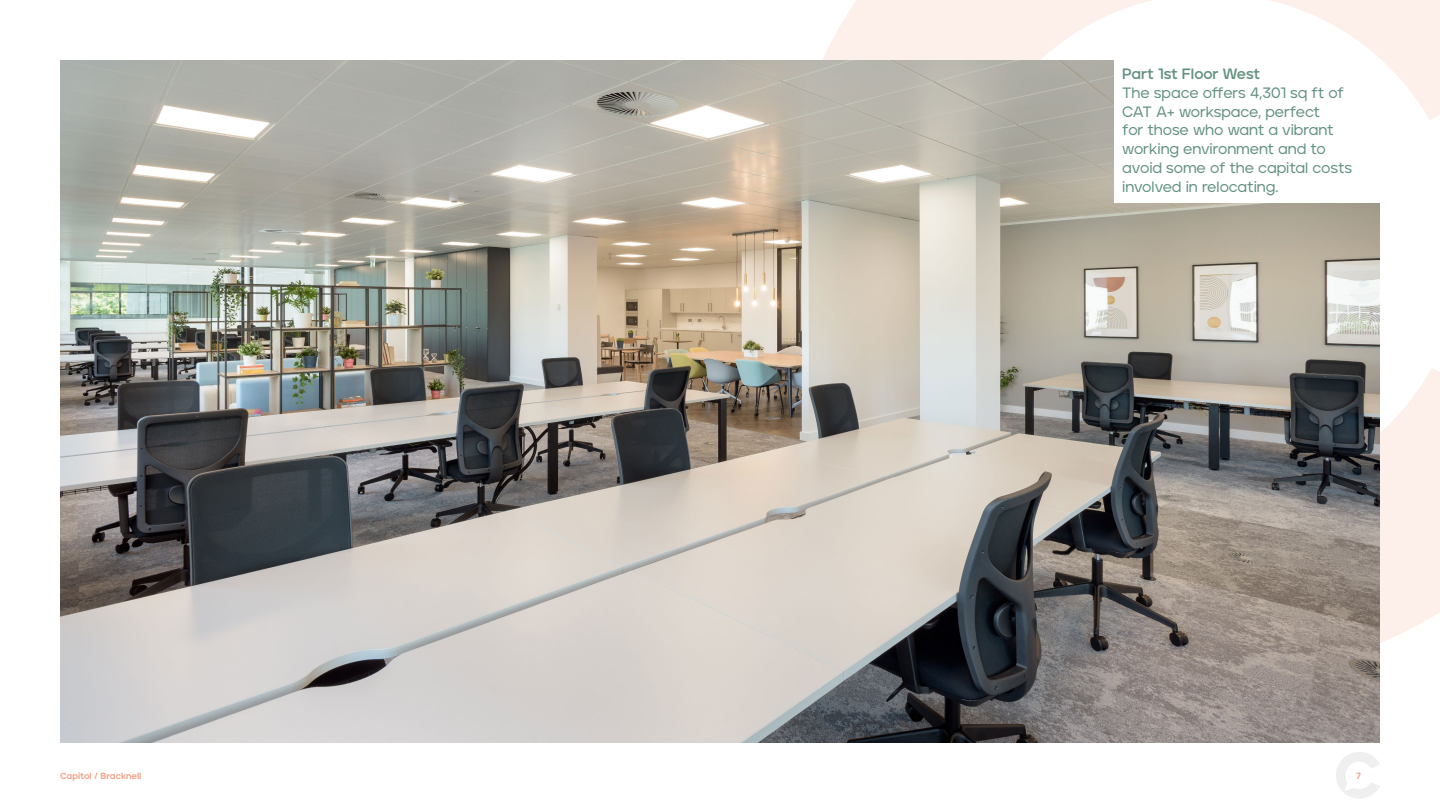
<style>
.page{position:relative;width:1440px;height:810px;background:#fff}
.page>*{position:absolute;margin:0;border:0;box-sizing:border-box;transform-origin:0 0}
.t1{font:500 15px/18.8px "Jeko";letter-spacing:-.005em;color:#62917f}
.t2{font:700 15px "Jeko";letter-spacing:-.005em;color:#62917f}
.t3{font:800 9px "Jeko";color:#f3a185}
</style>
<div class="page">
<svg style="left:823px;top:0;width:617px;height:643px;fill:#fdefea"></svg>
<img style="left:60px;top:60px;width:1320px;height:682px">
<div style="left:1114px;top:59px;width:267px;height:144px;background:#fff"></div>
<svg style="left:1336px;top:752px;width:44px;height:47px"></svg>
<p class="t2" style="left:1122px;top:65px;width:139px">Part 1st Floor West</p>
<p class="t1" style="left:1122px;top:83px;width:231px">The space offers 4,301 sq ft of<br>CAT A+ workspace, perfect<br>for those who want a vibrant working environment and to avoid some of the capital costs involved in relocating.</p>
<p class="t3" style="left:60px;top:770px;width:83px">Capitol / Bracknell</p>
<p class="t3" style="left:1356px;top:770px;width:6px">7</p>
</div>
